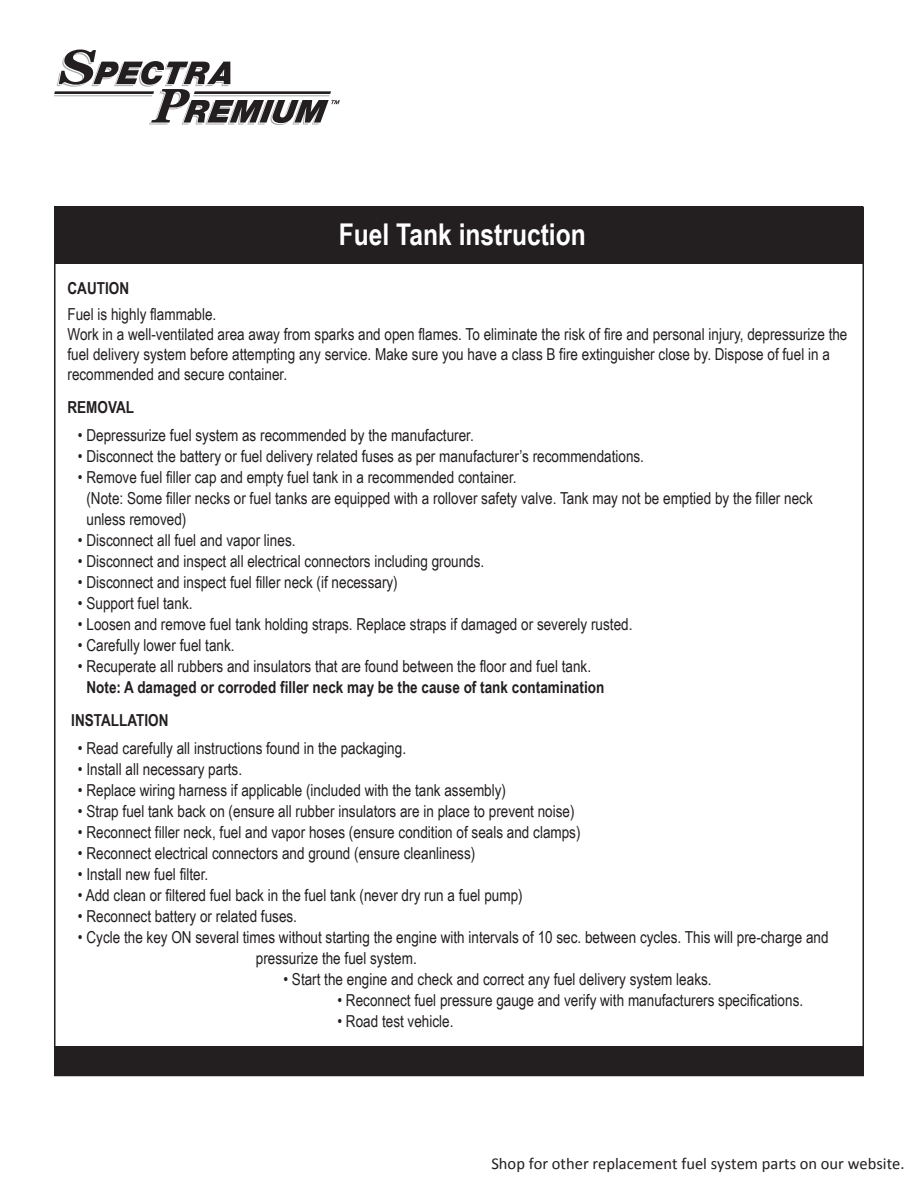
<style>
.page{position:relative;width:918px;height:1188px;background:#fff}
.page>*{position:absolute;margin:0;border:0;box-sizing:border-box;transform-origin:0 0}
.t1{font:700 30px "Arial Narrow";color:#fff}
.t2{font:16.5px/19.8px "Arial Narrow";color:#231f20}
.t3{font:700 16.5px/33.3px "Arial Narrow";color:#231f20}
.t4{font:16.5px "Calibri";color:#221e1f}
</style>
<div class="page">
<div style="left:55px;top:1046px;width:808px;height:30px;background:#231f20"></div>
<div style="left:55px;top:207px;width:808px;height:57px;background:#231f20"></div>
<svg style="left:54px;top:50px;width:286px;height:75px"></svg>
<h1 class="t1" style="left:339px;top:217px;width:248px">Fuel Tank instruction</h1>
<p class="t3" style="left:68px;top:271px;width:63px">CAUTION</p>
<p class="t2" style="left:68px;top:305px;width:781px">Fuel is highly flammable.<br>Work in a well-ventilated area away from sparks and open flames. To eliminate the risk of fire and personal injury, depressurize the fuel delivery system before attempting any service. Make sure you have a class B fire extinguisher close by. Dispose of fuel in a recommended and secure container.</p>
<p class="t3" style="left:68px;top:390px;width:68px">REMOVAL</p>
<p class="t2" style="left:78px;top:425px;width:397px">• Depressurize fuel system as recommended by the manufacturer.</p>
<p class="t2" style="left:78px;top:446px;width:568px">• Disconnect the battery or fuel delivery related fuses as per manufacturer’s recommendations.</p>
<p class="t2" style="left:86px;top:466px;width:728px;line-height:21px;text-indent:-8px">• Remove fuel filler cap and empty fuel tank in a recommended container.<br>(Note: Some filler necks or fuel tanks are equipped with a rollover safety valve. Tank may not be emptied by the filler neck unless removed)</p>
<p class="t2" style="left:78px;top:530px;width:219px">• Disconnect all fuel and vapor lines.</p>
<p class="t2" style="left:78px;top:551px;width:408px">• Disconnect and inspect all electrical connectors including grounds.</p>
<p class="t2" style="left:78px;top:572px;width:321px">• Disconnect and inspect fuel filler neck (if necessary)</p>
<p class="t2" style="left:78px;top:593px;width:116px">• Support fuel tank.</p>
<p class="t2" style="left:78px;top:614px;width:556px">• Loosen and remove fuel tank holding straps. Replace straps if damaged or severely rusted.</p>
<p class="t2" style="left:78px;top:635px;width:158px">• Carefully lower fuel tank.</p>
<p class="t2" style="left:78px;top:656px;width:515px">• Recuperate all rubbers and insulators that are found between the floor and fuel tank.</p>
<p class="t3" style="left:71px;top:670px;width:535px;text-indent:15px">Note: A damaged or corroded filler neck may be the cause of tank contamination<br>INSTALLATION</p>
<p class="t2" style="left:78px;top:738px;width:330px">• Read carefully all instructions found in the packaging.</p>
<p class="t2" style="left:78px;top:759px;width:166px">• Install all necessary parts.</p>
<p class="t2" style="left:78px;top:780px;width:430px">• Replace wiring harness if applicable (included with the tank assembly)</p>
<p class="t2" style="left:78px;top:801px;width:498px">• Strap fuel tank back on (ensure all rubber insulators are in place to prevent noise)</p>
<p class="t2" style="left:78px;top:822px;width:504px">• Reconnect filler neck, fuel and vapor hoses (ensure condition of seals and clamps)</p>
<p class="t2" style="left:78px;top:843px;width:399px">• Reconnect electrical connectors and ground (ensure cleanliness)</p>
<p class="t2" style="left:78px;top:864px;width:132px">• Install new fuel filter.</p>
<p class="t2" style="left:78px;top:885px;width:446px">• Add clean or filtered fuel back in the fuel tank (never dry run a fuel pump)</p>
<p class="t2" style="left:78px;top:906px;width:221px">• Reconnect battery or related fuses.</p>
<p class="t2" style="left:256px;top:927px;width:574px;line-height:21px;text-indent:-178px">• Cycle the key ON several times without starting the engine with intervals of 10 sec. between cycles. This will pre-charge and pressurize the fuel system.</p>
<p class="t2" style="left:283px;top:969px;width:430px">• Start the engine and check and correct any fuel delivery system leaks.</p>
<p class="t2" style="left:337px;top:990px;width:467px">• Reconnect fuel pressure gauge and verify with manufacturers specifications.</p>
<p class="t2" style="left:337px;top:1011px;width:118px">• Road test vehicle.</p>
<p class="t4" style="left:491px;top:1152px;width:415px">Shop for other replacement fuel system parts on our website.</p>
</div>
